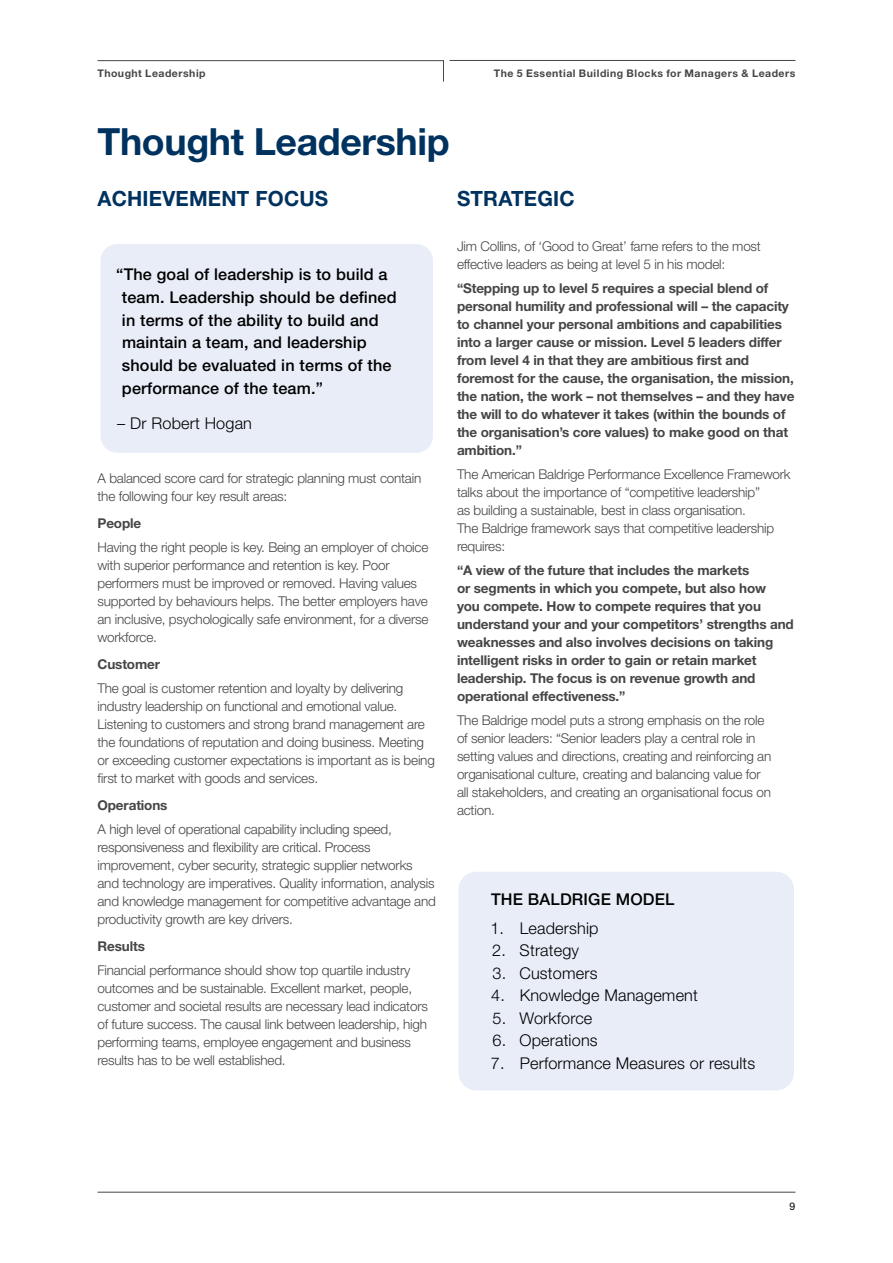
<style>
.page{position:relative;width:893px;height:1263px;background:#fff}
.page>*{position:absolute;margin:0;border:0;box-sizing:border-box;transform-origin:0 0}
.t1{font:700 37.5px "Helvetica Neue LT Std";letter-spacing:-.01em;color:#003260}
.t2{font:700 21px "Helvetica Neue LT Std";letter-spacing:.01em;color:#003260}
.t3{font:500 16.2px/23px "Helvetica Neue LT Std";letter-spacing:.01em;color:#000}
.t4{font:300 16.2px "Helvetica Neue LT Std";letter-spacing:.01em;color:#000}
.t5{font:300 13.5px/18px "Helvetica Neue LT Std";letter-spacing:-.015em;color:#464547}
.t6{font:700 13.5px/18px "Helvetica Neue LT Std";letter-spacing:-.01em;color:#464547}
.t7{font:700 10.5px "Helvetica Neue LT Std";letter-spacing:.045em;color:#464547}
.t8{font:10.5px "Helvetica Neue LT Std";color:#000}
</style>
<div class="page">
<svg style="left:97px;top:60px;width:347px;height:22px"></svg>
<hr style="left:449px;top:60px;width:346px;height:1px;background:#464547">
<hr style="left:98px;top:1192px;width:697px;height:1px;background:#464547">
<div style="left:99px;top:243px;width:335px;height:211px;background:#e8edf8;border-radius:18px"></div>
<div style="left:98px;top:241px;width:338px;height:215px;border:3px solid #fff;border-radius:18px"></div>
<div style="left:458px;top:872px;width:336px;height:218px;background:#e8edf8;border-radius:18px"></div>
<p class="t7" style="left:98px;top:67px;width:110px">Thought Leadership</p>
<p class="t7" style="left:494px;top:67px;width:303px">The 5 Essential Building Blocks for Managers &amp; Leaders</p>
<h1 class="t1" style="left:98px;top:118px;width:353px">Thought Leadership</h1>
<h2 class="t2" style="left:98px;top:185px;width:232px">ACHIEVEMENT FOCUS</h2>
<p class="t3" style="left:122px;top:262px;width:276px;text-indent:-6px">“The goal of leadership is to build a team. Leadership should be defined in terms of the ability to build and maintain a team, and leadership should be evaluated in terms of the performance of the team.”</p>
<p class="t4" style="left:117px;top:413px;width:136px">– Dr Robert Hogan</p>
<p class="t5" style="left:98px;top:469px;width:325px">A balanced score card for strategic planning must contain the following four key result areas:</p>
<p class="t6" style="left:98px;top:514px;width:45px">People</p>
<p class="t5" style="left:98px;top:538px;width:332px">Having the right people is key. Being an employer of choice with superior performance and retention is key. Poor performers must be improved or removed. Having values supported by behaviours helps. The better employers have an inclusive, psychologically safe environment, for a diverse workforce.</p>
<p class="t6" style="left:98px;top:655px;width:64px">Customer</p>
<p class="t5" style="left:98px;top:679px;width:339px">The goal is customer retention and loyalty by delivering industry leadership on functional and emotional value.<br>Listening to customers and strong brand management are the foundations of reputation and doing business. Meeting or exceeding customer expectations is important as is being first to market with goods and services.</p>
<p class="t6" style="left:98px;top:796px;width:72px">Operations</p>
<p class="t5" style="left:98px;top:820px;width:340px">A high level of operational capability including speed, responsiveness and flexibility are critical. Process improvement, cyber security, strategic supplier networks and technology are imperatives. Quality information, analysis and knowledge management for competitive advantage and productivity growth are key drivers.</p>
<p class="t6" style="left:98px;top:937px;width:49px">Results</p>
<p class="t5" style="left:98px;top:961px;width:332px">Financial performance should show top quartile industry outcomes and be sustainable. Excellent market, people, customer and societal results are necessary lead indicators of future success. The causal link between leadership, high performing teams, employee engagement and business results has to be well established.</p>
<h2 class="t2" style="left:457px;top:185px;width:119px">STRATEGIC</h2>
<p class="t5" style="left:457px;top:237px;width:305px">Jim Collins, of ‘Good to Great’ fame refers to the most effective leaders as being at level 5 in his model:</p>
<p class="t6" style="left:457px;top:279px;width:339px">“Stepping up to level 5 requires a special blend of personal humility and professional will – the capacity to channel your personal ambitions and capabilities into a larger cause or mission. Level 5 leaders differ from level 4 in that they are ambitious first and foremost for the cause, the organisation, the mission, the nation, the work – not themselves – and they have the will to do whatever it takes (within the bounds of the organisation’s core values) to make good on that ambition.”</p>
<p class="t5" style="left:457px;top:465px;width:335px">The American Baldrige Performance Excellence Framework talks about the importance of “competitive leadership”<br>as building a sustainable, best in class organisation.<br>The Baldrige framework says that competitive leadership requires:</p>
<p class="t6" style="left:457px;top:561px;width:338px">“A view of the future that includes the markets<br>or segments in which you compete, but also how<br>you compete. How to compete requires that you understand your and your competitors’ strengths and weaknesses and also involves decisions on taking intelligent risks in order to gain or retain market leadership. The focus is on revenue growth and operational effectiveness.”</p>
<p class="t5" style="left:457px;top:711px;width:316px">The Baldrige model puts a strong emphasis on the role of senior leaders: “Senior leaders play a central role in setting values and directions, creating and reinforcing an organisational culture, creating and balancing value for all stakeholders, and creating an organisational focus on action.</p>
<p class="t3" style="left:491px;top:888px;width:185px">THE BALDRIGE MODEL</p>
<p class="t4" style="left:490px;top:918px;width:110px">1. Leadership</p>
<p class="t4" style="left:492px;top:940px;width:88px">2. Strategy</p>
<p class="t4" style="left:492px;top:963px;width:106px">3. Customers</p>
<p class="t4" style="left:491px;top:985px;width:208px">4. Knowledge Management</p>
<p class="t4" style="left:492px;top:1008px;width:101px">5. Workforce</p>
<p class="t4" style="left:493px;top:1030px;width:107px">6. Operations</p>
<p class="t4" style="left:491px;top:1053px;width:266px">7. Performance Measures or results</p>
<p class="t8" style="left:790px;top:1200px;width:7px">9</p>
</div>
